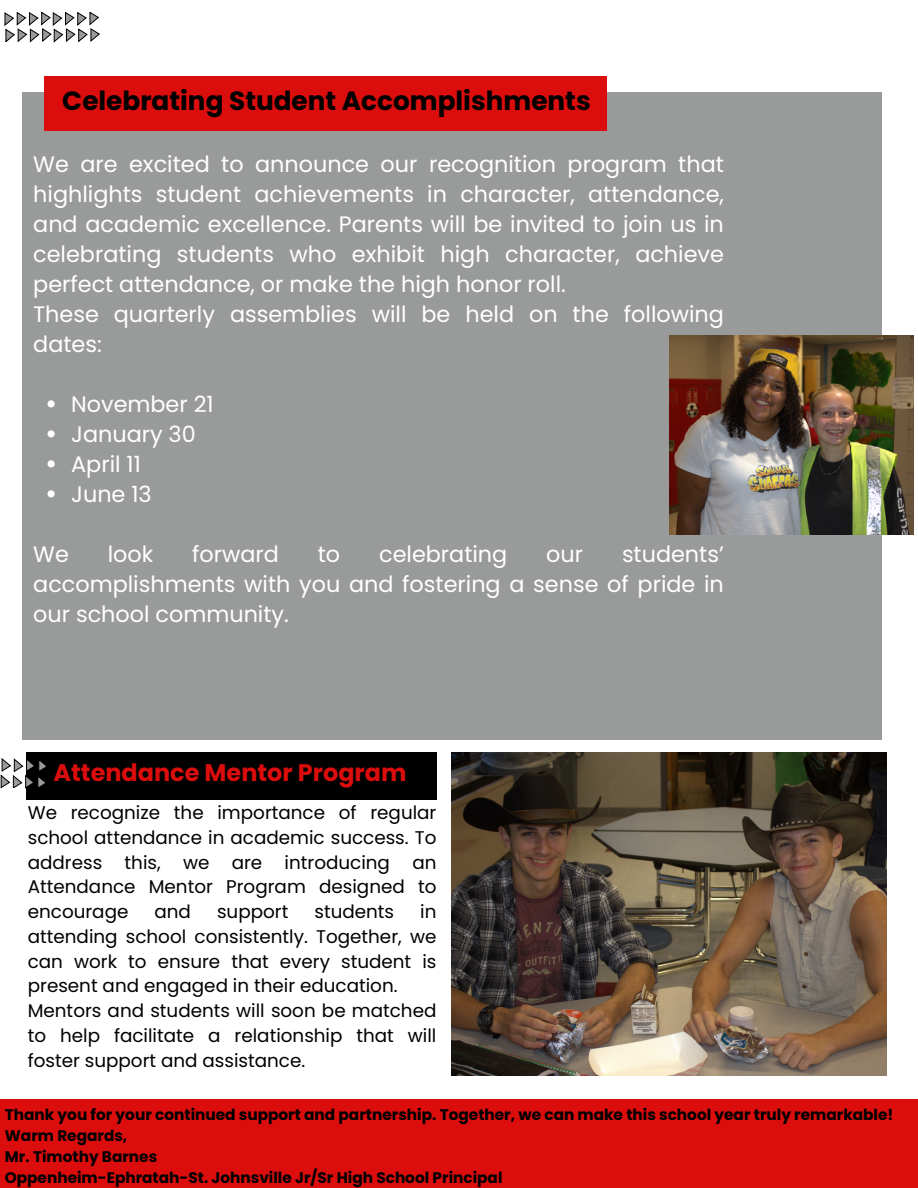
<style>
.page{position:relative;width:918px;height:1188px;background:#fff}
.page>*{position:absolute;margin:0;border:0;box-sizing:border-box;transform-origin:0 0}
.t1{font:700 26.25px "Poppins";color:#000}
.t2{font:700 24px "Poppins";color:#db0d0d}
.t3{font:22.35px/30px "Poppins";color:#fff}
.t4{font:18.3px/24.8px "Poppins";color:#000;text-align:justify}
.t5{font:700 15.3px "Poppins";color:#000}
</style>
<div class="page">
<img style="left:452px;top:752px;width:435px;height:324px">
<div style="left:22px;top:92px;width:859px;height:647px;background:#999b9a"></div>
<div style="left:44px;top:77px;width:563px;height:54px;background:#db0d0d"></div>
<div style="left:26px;top:752px;width:411px;height:48px;background:#000"></div>
<img style="left:669px;top:336px;width:244px;height:199px">
<svg style="left:48px;top:400px;width:7px;height:7px"></svg>
<svg style="left:48px;top:430px;width:7px;height:7px"></svg>
<svg style="left:48px;top:460px;width:7px;height:7px"></svg>
<svg style="left:48px;top:490px;width:7px;height:7px"></svg>
<svg style="left:5px;top:13px;width:94px;height:29px"></svg>
<svg style="left:1px;top:759px;width:45px;height:29px"></svg>
<div style="left:0;top:1100px;width:918px;height:88px;background:#db0d0d"></div>
<p class="t1" style="left:62px;top:83px;width:530px">Celebrating Student Accomplishments</p>
<h2 class="t3" style="left:33px;top:149px;width:692px">We are excited to announce our recognition program that highlights student achievements in character, attendance, and academic excellence. Parents will be invited to join us in celebrating students who exhibit high character, achieve perfect attendance, or make the high honor roll.<br>These quarterly assemblies will be held on the following dates:</h2>
<p class="t3" style="left:71px;top:389px;width:144px">November 21</p>
<p class="t3" style="left:71px;top:419px;width:126px">January 30</p>
<p class="t3" style="left:71px;top:449px;width:71px">April 11</p>
<p class="t3" style="left:71px;top:479px;width:82px">June 13</p>
<h2 class="t3" style="left:33px;top:539px;width:37px">We</h2>
<h2 class="t3" style="left:108px;top:539px;width:47px">look</h2>
<h2 class="t3" style="left:192px;top:539px;width:88px">forward</h2>
<h2 class="t3" style="left:318px;top:539px;width:24px">to</h2>
<h2 class="t3" style="left:379px;top:539px;width:130px">celebrating</h2>
<h2 class="t3" style="left:546px;top:539px;width:38px">our</h2>
<h2 class="t3" style="left:33px;top:539px;width:692px;text-align:justify;text-indent:589px">students’ accomplishments with you and fostering a sense of pride in our school community.</h2>
<p class="t2" style="left:54px;top:756px;width:354px">Attendance Mentor Program</p>
<p class="t4" style="left:28px;top:800px;width:410px">We recognize the importance of regular school attendance in academic success. To address this, we are introducing an Attendance Mentor Program designed to encourage</p>
<p class="t4" style="left:28px;top:899px;width:410px;text-align:left;text-indent:392px">in attending school consistently. Together, we can work to ensure that every student is present and engaged in their education.<br>Mentors and students will soon be matched to help facilitate a relationship that will foster support and assistance.</p>
<p class="t4" style="left:155px;top:899px;width:38px">and</p>
<p class="t4" style="left:217px;top:899px;width:73px">support</p>
<p class="t4" style="left:314px;top:899px;width:81px">students</p>
<h1 class="t5" style="left:5px;top:1104px;width:890px">Thank you for your continued support and partnership. Together, we can make this school year truly remarkable!</h1>
<h3 class="t5" style="left:5px;top:1125px;width:124px">Warm Regards,</h3>
<p class="t5" style="left:5px;top:1146px;width:154px">Mr. Timothy Barnes</p>
<p class="t5" style="left:5px;top:1167px;width:499px">Oppenheim-Ephratah-St. Johnsville Jr/Sr High School Principal</p>
</div>
